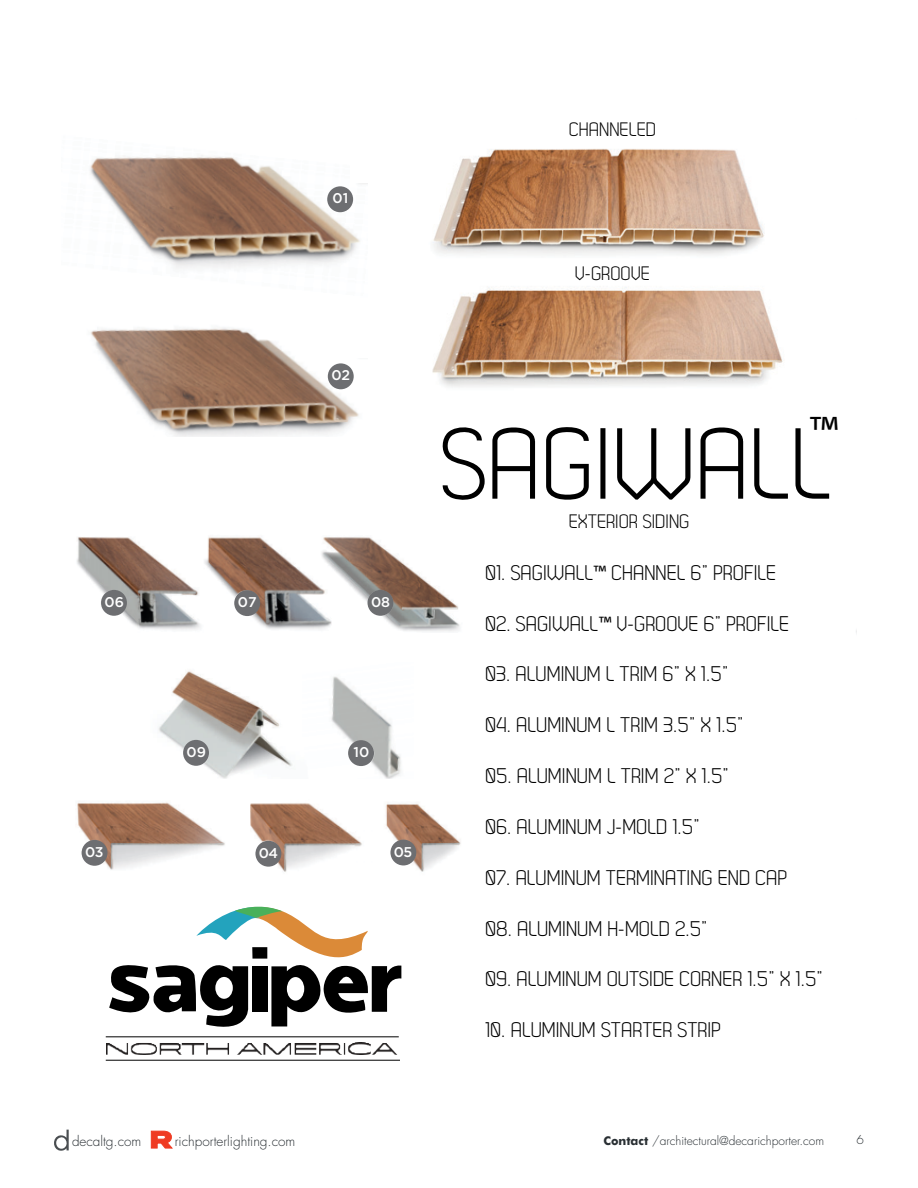
<style>
.page{position:relative;width:918px;height:1188px;background:#fff}
.page>*{position:absolute;margin:0;border:0;box-sizing:border-box;transform-origin:0 0}
.t1{font:100.65px "Dekar";color:#000}
.t2{font:47.7px "Myriad Pro";color:#000}
.t3{font:21.15px "Dekar";color:#000}
.t4{font:19.35px "Dekar";color:#000}
.t5{font:500 14.1px "Gotham";color:#fff}
.t6{font:300 13.5px "Futura Std";color:#292f33}
.t7{font:300 12px "Futura Std";color:#292f33}
.s1{font-family:"Myriad Pro"}
.s2{font-family:"Futura";font-weight:700}
</style>
<div class="page">
<img style="left:107px;top:1043px;width:290px;height:11px">
<svg style="left:109px;top:906px;width:292px;height:121px"></svg>
<hr style="left:106px;top:1060px;width:294px;height:1px;background:#000">
<hr style="left:106px;top:1037px;width:293px;height:1px;background:#000">
<img style="left:158px;top:671px;width:243px;height:108px">
<img style="left:77px;top:537px;width:383px;height:95px">
<img style="left:77px;top:802px;width:384px;height:70px">
<img style="left:90px;top:155px;width:278px;height:282px">
<div style="left:325px;top:303px;width:58px;height:55px;background:#fff"></div>
<div style="left:350px;top:128px;width:29px;height:54px;background:#fff"></div>
<img style="left:433px;top:149px;width:331px;height:106px">
<img style="left:432px;top:287px;width:351px;height:100px">
<div style="left:327px;top:186px;width:26px;height:26px;background:#6d6e71;border-radius:50%"></div>
<div style="left:328px;top:363px;width:26px;height:26px;background:#6d6e71;border-radius:50%"></div>
<div style="left:101px;top:590px;width:26px;height:26px;background:#6d6e71;border-radius:50%"></div>
<div style="left:234px;top:590px;width:26px;height:26px;background:#6d6e71;border-radius:50%"></div>
<div style="left:368px;top:590px;width:25px;height:26px;background:#6d6e71;border-radius:50%"></div>
<div style="left:183px;top:740px;width:26px;height:26px;background:#6d6e71;border-radius:50%"></div>
<div style="left:348px;top:740px;width:26px;height:26px;background:#6d6e71;border-radius:50%"></div>
<div style="left:82px;top:840px;width:26px;height:26px;background:#6d6e71;border-radius:50%"></div>
<div style="left:255px;top:841px;width:26px;height:26px;background:#6d6e71;border-radius:50%"></div>
<div style="left:390px;top:840px;width:26px;height:25px;background:#6d6e71;border-radius:50%"></div>
<svg style="left:151px;top:1131px;width:22px;height:18px"></svg>
<svg style="left:54px;top:1130px;width:15px;height:21px"></svg>
<p class="t5" style="left:333px;top:189px;width:17px">01</p>
<p class="t4" style="left:569px;top:119px;width:89px">CHANNELED</p>
<p class="t4" style="left:575px;top:264px;width:77px">V-GROOVE</p>
<p class="t5" style="left:331px;top:366px;width:20px">02</p>
<p class="t5" style="left:105px;top:593px;width:21px">06</p>
<p class="t5" style="left:238px;top:593px;width:20px">07</p>
<p class="t5" style="left:371px;top:593px;width:21px">08</p>
<p class="t5" style="left:187px;top:743px;width:21px">09</p>
<p class="t5" style="left:353px;top:743px;width:17px">10</p>
<p class="t5" style="left:85px;top:843px;width:20px">03</p>
<p class="t5" style="left:259px;top:844px;width:21px">04</p>
<p class="t5" style="left:394px;top:842px;width:20px">05</p>
<h2 class="t2" style="left:809px;top:404px;width:31px">™</h2>
<h1 class="t1" style="left:440px;top:414px;width:393px">SAGIWALL</h1>
<p class="t4" style="left:569px;top:511px;width:122px">EXTERIOR SIDING</p>
<p class="t3" style="left:485px;top:562px;width:293px">01. SAGIWALL<span class="s1">™</span> CHANNEL 6” PROFILE</p>
<p class="t3" style="left:485px;top:613px;width:306px">02. SAGIWALL<span class="s1">™</span> V-GROOVE 6” PROFILE</p>
<p class="t3" style="left:485px;top:664px;width:245px">03. ALUMINUM L TRIM 6” X 1.5”</p>
<p class="t3" style="left:485px;top:715px;width:260px">04. ALUMINUM L TRIM 3.5” X 1.5”</p>
<p class="t3" style="left:485px;top:765px;width:245px">05. ALUMINUM L TRIM 2” X 1.5”</p>
<p class="t3" style="left:485px;top:816px;width:216px">06. ALUMINUM J-MOLD 1.5”</p>
<p class="t3" style="left:485px;top:867px;width:304px">07. ALUMINUM TERMINATING END CAP</p>
<p class="t3" style="left:485px;top:918px;width:224px">08. ALUMINUM H-MOLD 2.5”</p>
<p class="t3" style="left:485px;top:969px;width:339px">09. ALUMINUM OUTSIDE CORNER 1.5” X 1.5”</p>
<p class="t3" style="left:485px;top:1019px;width:237px">10. ALUMINUM STARTER STRIP</p>
<p class="t6" style="left:72px;top:1133px;width:71px">decaltg.com</p>
<p class="t6" style="left:175px;top:1133px;width:122px">richporterlighting.com</p>
<p class="t7" style="left:603px;top:1133px;width:222px"><span class="s2">Contact</span> /architectural@decarichporter.com</p>
<p class="t7" style="left:857px;top:1132px;width:9px">6</p>
</div>
